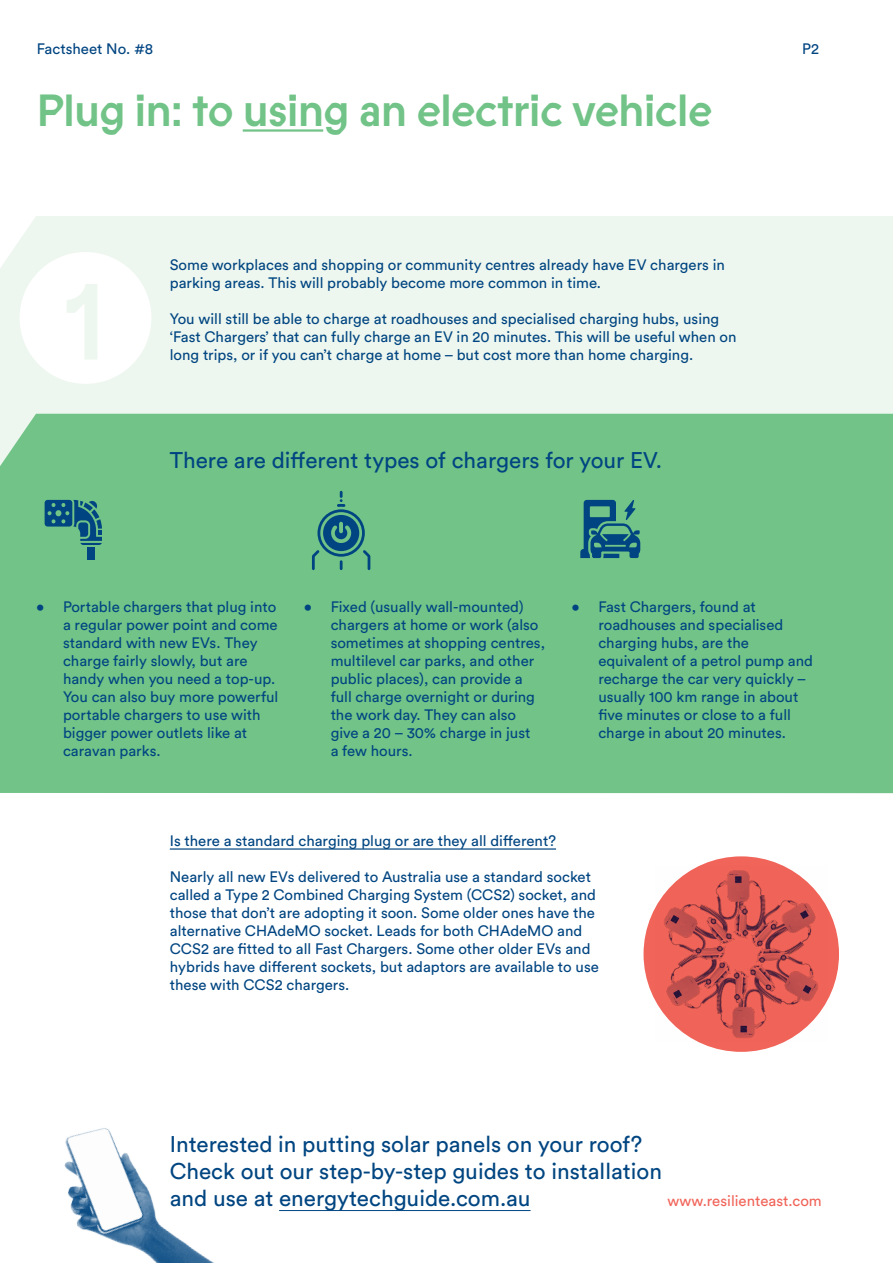
<style>
.page{position:relative;width:893px;height:1263px;background:#fff}
.page>*{position:absolute;margin:0;border:0;box-sizing:border-box;transform-origin:0 0}
.t1{font:500 45px "Prophet";letter-spacing:-.025em;color:#71c387}
.t2{font:22.5px/27px "Circular Std";color:#004581}
.t3{font:15px/18px "Circular Std";color:#004581}
.t4{font:15px "Circular Std";color:#f16459}
</style>
<div class="page">
<img style="left:64px;top:1128px;width:150px;height:135px">
<div style="left:0;top:216px;width:893px;height:198px;background:#eef7ef"></div>
<div style="left:0;top:414px;width:893px;height:379px;background:#71c387"></div>
<div style="left:20px;top:252px;width:131px;height:132px;background:#fff;border-radius:50%"></div>
<hr style="left:243px;top:129px;width:80px;height:3px;background:#71c387">
<hr style="left:170px;top:848px;width:386px;height:2px;background:#004581">
<div style="left:643px;top:856px;width:196px;height:196px;background:#f16459;border-radius:50%"></div>
<img style="left:655px;top:866px;width:172px;height:175px">
<hr style="left:279px;top:1210px;width:252px;height:1px;background:#004581">
<svg style="left:580px;top:500px;width:60px;height:58px;background:#337e83"></svg>
<svg style="left:312px;top:491px;width:58px;height:79px;background:#4e9c85"></svg>
<div style="left:87px;top:547px;width:8px;height:12px;background:#004581"></div>
<svg style="left:45px;top:500px;width:57px;height:45px;background:#347f83"></svg>
<p class="t3" style="left:37px;top:40px;width:118px">Factsheet No. #8</p>
<p class="t3" style="left:802px;top:40px;width:18px">P2</p>
<h1 class="t1" style="left:36px;top:79px;width:678px">Plug in: to using an electric vehicle</h1>
<p class="t3" style="left:170px;top:256px;width:557px">Some workplaces and shopping or community centres already have EV chargers in parking areas. This will probably become more common in time.</p>
<p class="t3" style="left:170px;top:310px;width:568px">You will still be able to charge at roadhouses and specialised charging hubs, using ‘Fast Chargers’ that can fully charge an EV in 20 minutes. This will be useful when on long trips, or if you can’t charge at home – but cost more than home charging.</p>
<h2 class="t2" style="left:170px;top:446px;width:494px">There are different types of chargers for your EV.</h2>
<p class="t3" style="left:63px;top:598px;width:217px;text-indent:-27px">• Portable chargers that plug into a regular power point and come standard with new EVs. They charge fairly slowly, but are handy when you need a top-up.<br>You can also buy more powerful portable chargers to use with bigger power outlets like at caravan parks.</p>
<p class="t3" style="left:331px;top:598px;width:216px;text-indent:-27px">• Fixed (usually wall-mounted) chargers at home or work (also sometimes at shopping centres, multilevel car parks, and other public places), can provide a full charge overnight or during the work day. They can also give a 20 – 30% charge in just<br>a few hours.</p>
<p class="t3" style="left:598px;top:598px;width:216px;text-indent:-27px">• Fast Chargers, found at roadhouses and specialised charging hubs, are the equivalent of a petrol pump and recharge the car very quickly – usually 100 km range in about five minutes or close to a full charge in about 20 minutes.</p>
<p class="t3" style="left:170px;top:832px;width:388px">Is there a standard charging plug or are they all different?</p>
<p class="t3" style="left:170px;top:868px;width:430px">Nearly all new EVs delivered to Australia use a standard socket called a Type 2 Combined Charging System (CCS2) socket, and those that don’t are adopting it soon. Some older ones have the alternative CHAdeMO socket. Leads for both CHAdeMO and CCS2 are fitted to all Fast Chargers. Some other older EVs and hybrids have different sockets, but adaptors are available to use these with CCS2 chargers.</p>
<h2 class="t2" style="left:170px;top:1130px;width:494px">Interested in putting solar panels on your roof?<br>Check out our step-by-step guides to installation and use at energytechguide.com.au</h2>
<p class="t4" style="left:668px;top:1192px;width:156px">www.resilienteast.com</p>
</div>
